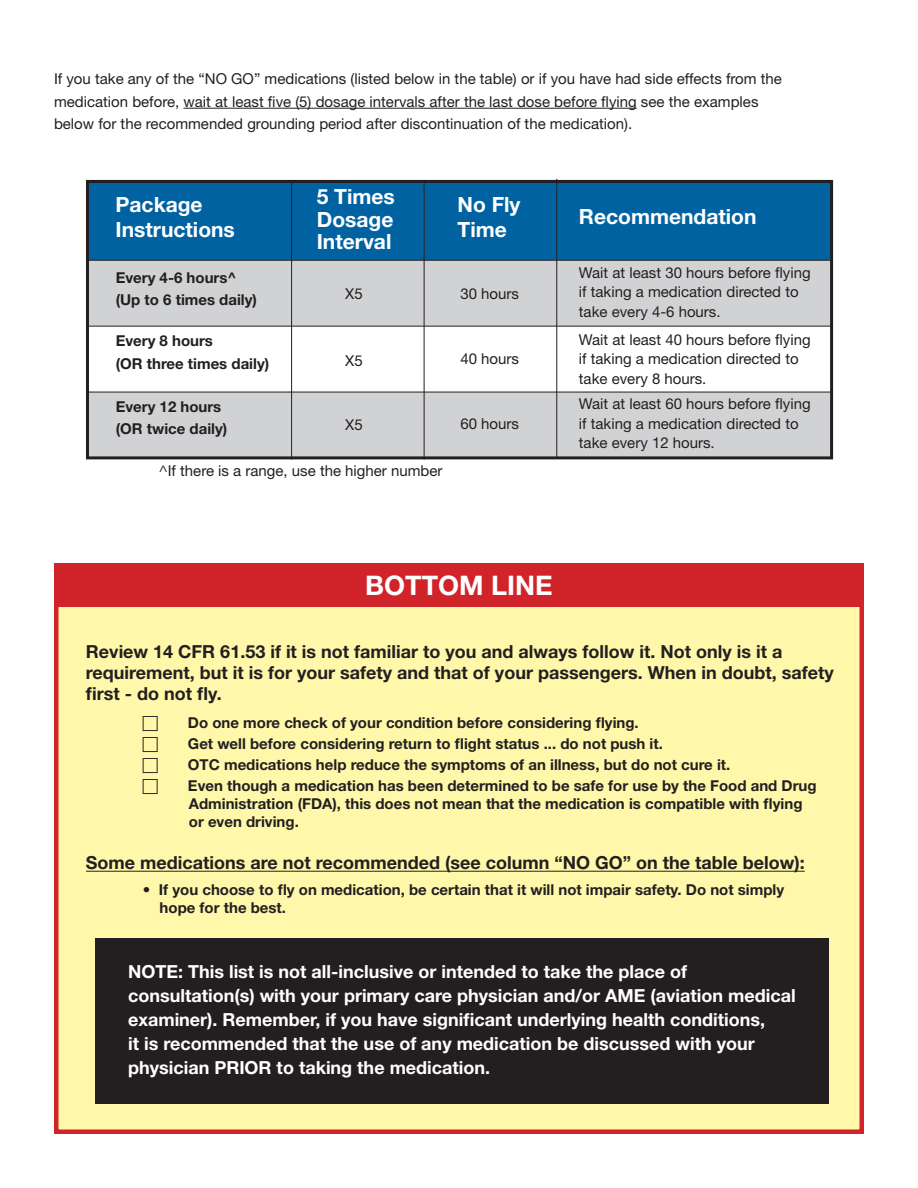
<style>
.page{position:relative;width:918px;height:1188px;background:#fff}
.page>*{position:absolute;margin:0;border:0;box-sizing:border-box;transform-origin:0 0}
.t1{font:700 27px "Helvetica Neue LT Std";color:#fff}
.t2{font:700 21px "Helvetica Neue LT Std";color:#fff}
.t3{font:700 18px/24px "Helvetica Neue LT Std";color:#fff}
.t4{font:700 18px/21px "Helvetica Neue LT Std";color:#231f20}
.t5{font:15px/19.5px "Helvetica Neue LT Std";color:#231f20}
.t6{font:700 15px/18px "Helvetica Neue LT Std";color:#231f20}
</style>
<div class="page">
<div style="left:54px;top:582px;width:810px;height:552px;background:#fff8ab;border:4px solid #d1232a"></div>
<hr style="left:183px;top:108px;width:454px;height:1px;background:#231f20">
<div style="left:87px;top:181px;width:745px;height:79px;background:#0162a2"></div>
<div style="left:87px;top:260px;width:745px;height:66px;background:#d1d2d4"></div>
<div style="left:87px;top:260px;width:745px;height:67px;border:1px solid #231f20"></div>
<div style="left:87px;top:392px;width:745px;height:66px;background:#d1d2d4"></div>
<hr style="left:291px;top:180px;width:1px;height:279px;background:#231f20">
<hr style="left:424px;top:180px;width:1px;height:279px;background:#231f20">
<hr style="left:556px;top:179px;width:1px;height:279px;background:#231f20">
<div style="left:86px;top:180px;width:747px;height:279px;border:3px solid #231f20"></div>
<hr style="left:86px;top:871px;width:719px;height:1px;background:#231f20">
<div style="left:54px;top:563px;width:810px;height:43px;background:#d1232a"></div>
<div style="left:95px;top:939px;width:733px;height:165px;background:#231f20"></div>
<p class="t5" style="left:54px;top:67px;width:729px;line-height:22.5px">If you take any of the “NO GO” medications (listed below in the table) or if you have had side effects from the medication before, wait at least five (5) dosage intervals after the last dose before flying see the examples below for the recommended grounding period after discontinuation of the medication).</p>
<p class="t2" style="left:116px;top:191px;width:89px">Package</p>
<p class="t2" style="left:116px;top:217px;width:121px">Instructions</p>
<p class="t2" style="left:317px;top:184px;width:80px">5 Times</p>
<p class="t2" style="left:317px;top:206px;width:78px">Dosage</p>
<p class="t2" style="left:317px;top:229px;width:76px">Interval</p>
<p class="t2" style="left:458px;top:191px;width:65px">No Fly</p>
<p class="t2" style="left:458px;top:217px;width:51px">Time</p>
<p class="t2" style="left:579px;top:204px;width:179px">Recommendation</p>
<p class="t6" style="left:116px;top:268px;width:122px">Every 4-6 hours^</p>
<p class="t6" style="left:116px;top:291px;width:143px">(Up to 6 times daily)</p>
<p class="t6" style="left:116px;top:331px;width:99px">Every 8 hours</p>
<p class="t6" style="left:116px;top:354px;width:155px">(OR three times daily)</p>
<p class="t6" style="left:116px;top:397px;width:107px">Every 12 hours</p>
<p class="t6" style="left:116px;top:420px;width:113px">(OR twice daily)</p>
<p class="t5" style="left:345px;top:284px;width:19px">X5</p>
<p class="t5" style="left:345px;top:351px;width:19px">X5</p>
<p class="t5" style="left:345px;top:415px;width:19px">X5</p>
<p class="t5" style="left:460px;top:284px;width:60px">30 hours</p>
<p class="t5" style="left:460px;top:349px;width:60px">40 hours</p>
<p class="t5" style="left:460px;top:414px;width:60px">60 hours</p>
<p class="t5" style="left:579px;top:263px;width:233px">Wait at least 30 hours before flying if taking a medication directed to take every 4-6 hours.</p>
<p class="t5" style="left:579px;top:329px;width:233px">Wait at least 40 hours before flying if taking a medication directed to take every 8 hours.</p>
<p class="t5" style="left:579px;top:394px;width:233px">Wait at least 60 hours before flying if taking a medication directed to take every 12 hours.</p>
<p class="t5" style="left:159px;top:461px;width:285px">^If there is a range, use the higher number</p>
<h2 class="t1" style="left:365px;top:569px;width:189px">BOTTOM LINE</h2>
<p class="t4" style="left:86px;top:641px;width:749px">Review 14 CFR 61.53 if it is not familiar to you and always follow it. Not only is it a requirement, but it is for your safety and that of your passengers. When in doubt, safety first - do not fly.</p>
<p class="t6" style="left:188px;top:714px;width:452px">Do one more check of your condition before considering flying.</p>
<p class="t6" style="left:188px;top:735px;width:476px">Get well before considering return to flight status ... do not push it.</p>
<p class="t6" style="left:188px;top:756px;width:544px">OTC medications help reduce the symptoms of an illness, but do not cure it.</p>
<p class="t6" style="left:188px;top:777px;width:630px">Even though a medication has been determined to be safe for use by the Food and Drug<br>Administration (FDA), this does not mean that the medication is compatible with flying or even driving.</p>
<p class="t4" style="left:86px;top:852px;width:720px">Some medications are not recommended (see column “NO GO” on the table below):</p>
<p class="t6" style="left:160px;top:880px;width:626px;text-indent:-17px">• If you choose to fly on medication, be certain that it will not impair safety. Do not simply hope for the best.</p>
<p class="t3" style="left:128px;top:959px;width:669px">NOTE: This list is not all-inclusive or intended to take the place of consultation(s) with your primary care physician and/or AME (aviation medical examiner). Remember, if you have significant underlying health conditions,<br>it is recommended that the use of any medication be discussed with your physician PRIOR to taking the medication.</p>
</div>
